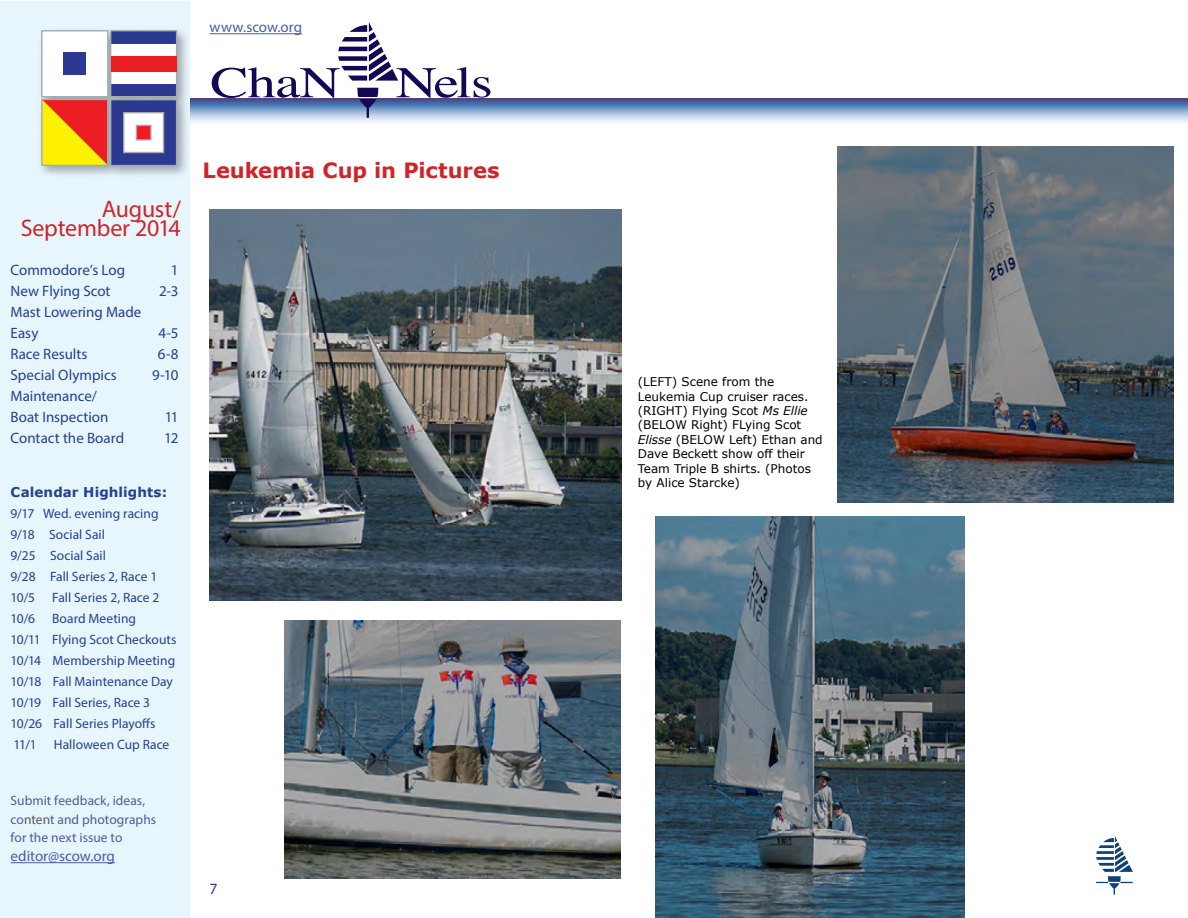
<style>
.page{position:relative;width:1188px;height:918px;background:#fff}
.page>*{position:absolute;margin:0;border:0;box-sizing:border-box;transform-origin:0 0}
.t1{font:43.95px "Times";letter-spacing:-.015em;color:#120853;scale:1.29 1}
.t2{font:24px/18.8px "Myriad Pro";letter-spacing:-.01em;color:#d2232a;text-align:right}
.t3{font:700 21px "Verdana";letter-spacing:-.005em;color:#d2232a}
.t4{font:15.75px "Myriad Pro";color:#25408f}
.t5{font:15px/21px "Myriad Pro";color:#25408f}
.t6{font:15px "Myriad Pro";color:#4f5b9e}
.t7{font:13.5px/21px "Myriad Pro";color:#25408f}
.t8{font:13.5px/18.8px "Myriad Pro";letter-spacing:.005em;color:#4f5b9e}
.t9{font:700 13.5px "Verdana";letter-spacing:.005em;color:#25408f}
.t10{font:12px/14.4px "Verdana";color:#000}
.s1{color:#58595b}
.s2{font-style:italic}
</style>
<div class="page">
<div style="left:0;top:1px;width:190px;height:916px;background:#e7f6fd"></div>
<hr style="left:210px;top:33px;width:92px;height:1px;background:#4f5b9e">
<div style="left:38px;top:26px;width:153px;height:153px;background:#000;opacity:.32"></div>
<div style="left:42px;top:31px;width:66px;height:66px;background:#fff"></div>
<div style="left:41px;top:30px;width:67px;height:67px;border:1px solid #a7a9ac"></div>
<div style="left:63px;top:52px;width:23px;height:23px;background:#2b3990"></div>
<div style="left:111px;top:31px;width:66px;height:66px;background:#2b3990"></div>
<div style="left:111px;top:44px;width:66px;height:39px;background:#fff"></div>
<div style="left:110px;top:30px;width:67px;height:67px;border:1px solid #a7a9ac"></div>
<div style="left:111px;top:56px;width:66px;height:15px;background:#ed1d24"></div>
<svg style="left:43px;top:101px;width:63px;height:63px;background:#f58911"></svg>
<div style="left:41px;top:99px;width:67px;height:67px;border:1px solid #a7a9ac"></div>
<div style="left:111px;top:100px;width:66px;height:66px;background:#2b3990"></div>
<div style="left:110px;top:99px;width:67px;height:67px;border:1px solid #a7a9ac"></div>
<div style="left:124px;top:113px;width:40px;height:40px;background:#fff"></div>
<div style="left:123px;top:112px;width:41px;height:41px;border:1px solid #a7a9ac"></div>
<div style="left:136px;top:125px;width:15px;height:15px;background:#ed1d24"></div>
<div style="left:136px;top:125px;width:16px;height:15px;border:1px solid #a7a9ac"></div>
<svg style="left:190px;top:99px;width:997px;height:26px"></svg>
<svg style="left:338px;top:22px;width:60px;height:59px"></svg>
<svg style="left:357px;top:88px;width:21px;height:30px"></svg>
<svg style="left:1096px;top:836px;width:37px;height:59px"></svg>
<img style="left:210px;top:210px;width:411px;height:391px">
<img style="left:656px;top:516px;width:308px;height:402px">
<img style="left:284px;top:620px;width:337px;height:259px">
<img style="left:837px;top:147px;width:337px;height:355px">
<hr style="left:11px;top:862px;width:104px;height:1px;background:#4f5b9e">
<p class="t6" style="left:210px;top:18px;width:94px">www.scow.org</p>
<h1 class="t1" style="left:210px;top:41px;width:102px">ChaN</h1>
<h1 class="t1" style="left:396px;top:41px;width:77px">Nels</h1>
<h2 class="t2" style="left:21px;top:199px;width:162px">August/<br>September 2014</h2>
<p class="t5" style="left:11px;top:259px;width:116px">Commodore’s Log</p>
<p class="t5" style="left:171px;top:259px;width:9px">1</p>
<p class="t5" style="left:11px;top:280px;width:101px">New Flying Scot</p>
<p class="t5" style="left:159px;top:280px;width:21px">2-3</p>
<p class="t5" style="left:11px;top:301px;width:132px">Mast Lowering Made<br>Easy</p>
<p class="t5" style="left:158px;top:322px;width:22px">4-5</p>
<p class="t5" style="left:11px;top:343px;width:78px">Race Results</p>
<p class="t5" style="left:158px;top:343px;width:22px">6-8</p>
<p class="t5" style="left:11px;top:364px;width:108px">Special Olympics</p>
<p class="t5" style="left:152px;top:364px;width:28px">9-10</p>
<p class="t5" style="left:11px;top:385px;width:99px">Maintenance/<br>Boat Inspection</p>
<p class="t5" style="left:165px;top:406px;width:15px">11</p>
<p class="t5" style="left:11px;top:427px;width:115px">Contact the Board</p>
<p class="t5" style="left:164px;top:427px;width:16px">12</p>
<p class="t9" style="left:11px;top:482px;width:158px">Calendar Highlights:</p>
<p class="t7" style="left:11px;top:502px;width:149px">9/17 Wed. evening racing<br>9/18 Social Sail<br>9/25 Social Sail<br>9/28 Fall Series 2, Race 1<br>10/5</p>
<p class="t7" style="left:52px;top:587px;width:109px">Fall Series 2, Race 2</p>
<p class="t7" style="left:11px;top:608px;width:167px;text-indent:42px">Board Meeting<br>10/11 Flying Scot Checkouts<br>10/14 Membership Meeting<br>10/18 Fall Maintenance Day<br>10/19 Fall Series, Race 3<br>10/26 Fall Series Playoffs<br>11/1</p>
<p class="t7" style="left:11px;top:608px;width:26px">10/6</p>
<p class="t7" style="left:54px;top:734px;width:117px">Halloween Cup Race</p>
<p class="t8" style="left:11px;top:791px;width:147px">Submit feedback, ideas, co<span class="s1">nten</span>t and photographs for the next issue to</p>
<p class="t6" style="left:11px;top:847px;width:106px">editor@scow.org</p>
<h3 class="t3" style="left:202px;top:156px;width:299px">Leukemia Cup in Pictures</h3>
<p class="t4" style="left:210px;top:879px;width:10px">7</p>
<p class="t10" style="left:638px;top:375px;width:186px">(LEFT) Scene from the<br>Leukemia Cup cruiser races. (RIGHT) Flying Scot <span class="s2">Ms Ellie </span>(BELOW Right) FLying Scot<br><span class="s2">Elisse</span> (BELOW Left) Ethan and<br>Dave Beckett show off their<br>Team Triple B shirts. (Photos by Alice Starcke)</p>
</div>
